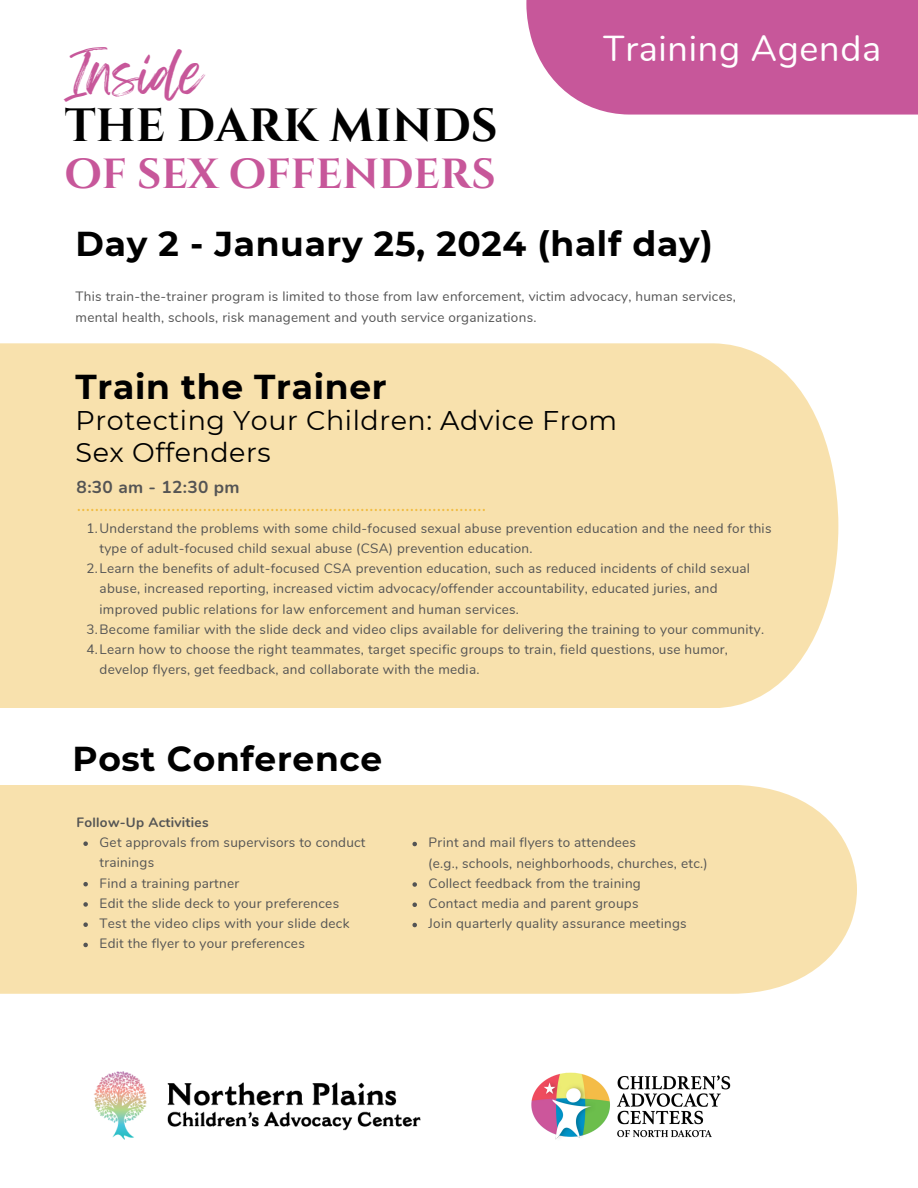
<style>
.page{position:relative;width:918px;height:1188px;background:#fff}
.page>*{position:absolute;margin:0;border:0;box-sizing:border-box;transform-origin:0 0}
.t1{font:48.9px "Feeling Passionate";color:#c7579a}
.t2{font:700 46.5px "Cinzel Decorative";color:#000}
.t3{font:700 42px "Cinzel Decorative";color:#c7579a}
.t4{font:36px "Nunito";letter-spacing:.02em;color:#fff}
.t5{font:700 34.5px "Montserrat";letter-spacing:.02em;color:#000}
.t6{font:27px/31.5px "Montserrat";letter-spacing:.02em;color:#000}
.t7{font:700 17.25px "Nunito";letter-spacing:.02em;color:#545454}
.t8{font:13.5px/20.2px "Nunito";letter-spacing:.02em;color:#545454}
.t9{font:700 13.5px "Nunito";letter-spacing:.02em;color:#545454}
</style>
<div class="page">
<div style="left:0;top:343px;width:838px;height:365px;background:#f8e1ad"></div>
<svg style="left:78px;top:509px;width:407px;height:2px"></svg>
<div style="left:526px;top:0;width:392px;height:115px;background:#c7579a"></div>
<img style="left:531px;top:1072px;width:200px;height:68px">
<img style="left:94px;top:1071px;width:327px;height:69px">
<div style="left:0;top:785px;width:857px;height:209px;background:#f8e1ad"></div>
<svg style="left:83px;top:841px;width:5px;height:5px"></svg>
<svg style="left:83px;top:882px;width:5px;height:4px"></svg>
<svg style="left:83px;top:902px;width:5px;height:5px"></svg>
<svg style="left:83px;top:922px;width:5px;height:5px"></svg>
<svg style="left:83px;top:943px;width:5px;height:4px"></svg>
<svg style="left:412px;top:842px;width:5px;height:4px"></svg>
<svg style="left:412px;top:882px;width:5px;height:5px"></svg>
<svg style="left:412px;top:903px;width:5px;height:4px"></svg>
<svg style="left:412px;top:923px;width:5px;height:4px"></svg>
<p class="t1" style="left:65px;top:34px;width:140px">Inside</p>
<p class="t2" style="left:65px;top:96px;width:435px">THE DARK MINDS</p>
<p class="t3" style="left:65px;top:147px;width:432px">OF SEX OFFENDERS</p>
<p class="t4" style="left:603px;top:25px;width:279px">Training Agenda</p>
<p class="t5" style="left:76px;top:222px;width:639px">Day 2 - January 25, 2024 (half day)</p>
<p class="t8" style="left:76px;top:285px;width:662px;line-height:21.3px">This train-the-trainer program is limited to those from law enforcement, victim advocacy, human services, mental health, schools, risk management and youth service organizations.</p>
<p class="t5" style="left:76px;top:366px;width:313px">Train the Trainer</p>
<p class="t6" style="left:76px;top:405px;width:543px">Protecting Your Children: Advice From<br>Sex Offenders</p>
<p class="t7" style="left:77px;top:475px;width:165px">8:30 am - 12:30 pm</p>
<p class="t8" style="left:100px;top:518px;width:673px;text-indent:-13px">1.Understand the problems with some child-focused sexual abuse prevention education and the need for this type of adult-focused child sexual abuse (CSA) prevention education.</p>
<p class="t8" style="left:100px;top:559px;width:652px;text-indent:-13px">2.Learn the benefits of adult-focused CSA prevention education, such as reduced incidents of child sexual abuse, increased reporting, increased victim advocacy/offender accountability, educated juries, and improved public relations for law enforcement and human services.</p>
<p class="t8" style="left:86px;top:619px;width:679px">3.Become familiar with the slide deck and video clips available for delivering the training to your community.</p>
<p class="t8" style="left:100px;top:640px;width:630px;text-indent:-13px">4.Learn how to choose the right teammates, target specific groups to train, field questions, use humor, develop flyers, get feedback, and collaborate with the media.</p>
<p class="t5" style="left:72px;top:737px;width:311px">Post Conference</p>
<p class="t9" style="left:77px;top:813px;width:133px">Follow-Up Activities</p>
<p class="t8" style="left:100px;top:833px;width:267px">Get approvals from supervisors to conduct trainings</p>
<p class="t8" style="left:100px;top:873px;width:141px">Find a training partner</p>
<p class="t8" style="left:100px;top:893px;width:241px">Edit the slide deck to your preferences</p>
<p class="t8" style="left:100px;top:914px;width:251px">Test the video clips with your slide deck</p>
<p class="t8" style="left:100px;top:934px;width:207px">Edit the flyer to your preferences</p>
<p class="t8" style="left:429px;top:833px;width:209px">Print and mail flyers to attendees</p>
<p class="t8" style="left:429px;top:873px;width:214px">Collect feedback from the training</p>
<p class="t8" style="left:429px;top:894px;width:211px">Contact media and parent groups</p>
<p class="t8" style="left:429px;top:914px;width:260px">Join quarterly quality assurance meetings</p>
<p class="t8" style="left:428px;top:853px;width:281px">(e.g., schools, neighborhoods, churches, etc.)</p>
</div>
